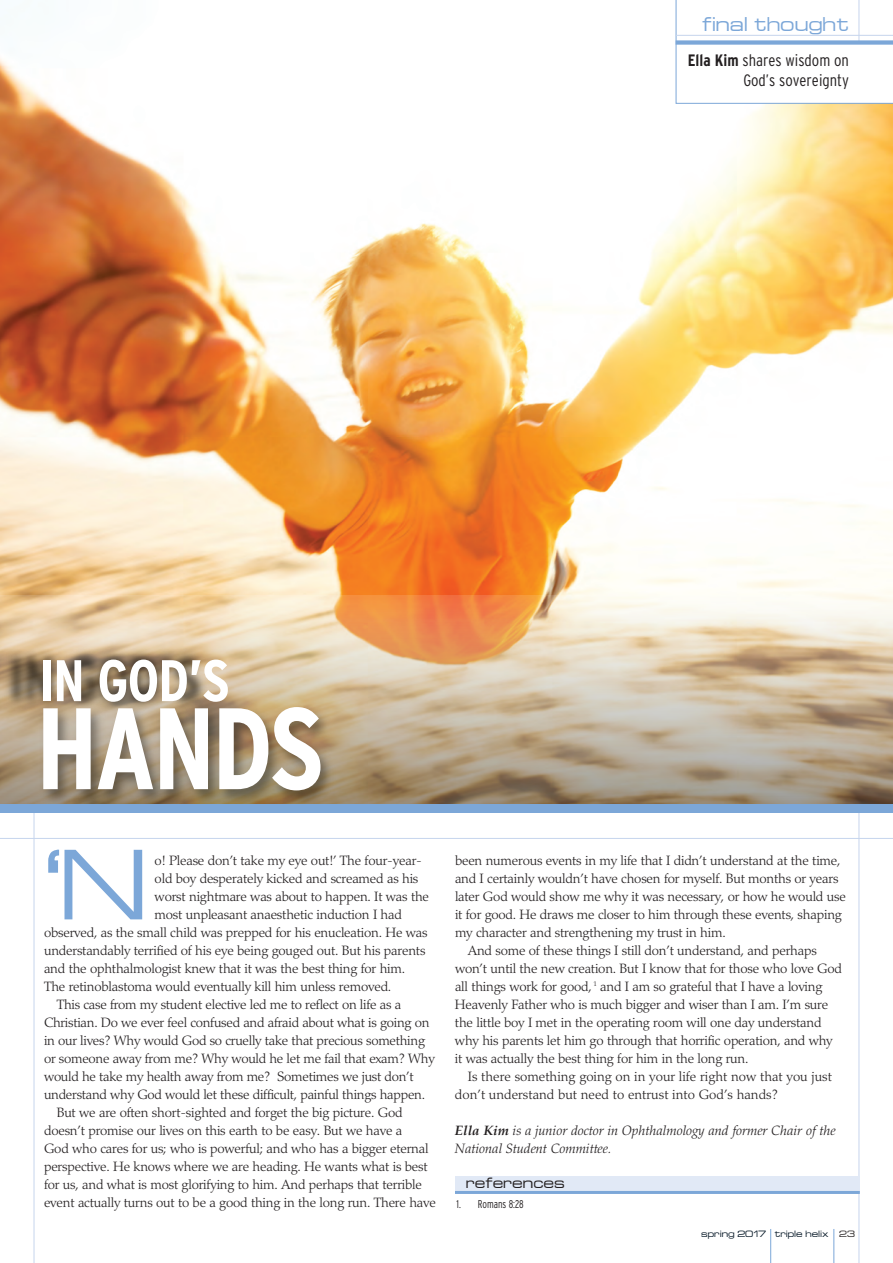
<style>
.page{position:relative;width:893px;height:1263px;background:#fff}
.page>*{position:absolute;margin:0;border:0;box-sizing:border-box;transform-origin:0 0}
.t1{font:700 condensed 115.5px "Interstate";letter-spacing:-.03em;color:#fff}
.t2{font:89.85px "Euro Technic Ext";color:#7ca7d8;scale:.9 1}
.t3{font:700 condensed 58.5px "Interstate";color:#fff}
.t4{font:18px "Euro Technic Ext";color:#7ca7d8}
.t5{font:300 condensed 16.5px/19.5px "Interstate";color:#231f20;text-align:right}
.t6{font:300 13.5px "Palatino";letter-spacing:-.015em;color:#231f20}
.t7{font:italic 300 13.5px/18px "Palatino";color:#231f20}
.t8{font:13.5px "Euro Technic Ext";color:#231f20}
.t9{font:300 condensed 11.25px "Interstate";color:#231f20;scale:.9 1}
.t10{font:8.25px "Euro Technic Ext";color:#001322}
.t11{font:8.25px "Euro Technic Ext";color:#231f20}
.s1{font-weight:700}
</style>
<div class="page">
<img style="left:0;top:0;width:893px;height:596px">
<svg style="left:1px;top:596px;width:892px;height:208px;background:#ddc2a2"></svg>
<hr style="left:0;top:174px;width:1px;height:1089px;background:#e5f5fc">
<hr style="left:0;top:0;width:1px;height:140px;background:#fff">
<hr style="left:833px;top:1229px;width:1px;height:34px;background:#7ca7d8">
<hr style="left:770px;top:1229px;width:1px;height:34px;background:#7ca7d8">
<hr style="left:0;top:838px;width:893px;height:1px;background:#c6d5ed">
<hr style="left:34px;top:808px;width:1px;height:455px;background:#c6d5ed">
<img style="left:0;top:635px;width:613px;height:120px">
<img style="left:24px;top:683px;width:758px;height:175px">
<hr style="left:858px;top:806px;width:1px;height:457px;background:#c6d5ed">
<div style="left:0;top:804px;width:893px;height:8px;background:#7ca7d8"></div>
<svg style="left:676px;top:0;width:217px;height:104px"></svg>
<hr style="left:858px;top:0;width:1px;height:43px;background:#c6d5ed">
<hr style="left:676px;top:35px;width:217px;height:1px;background:#c6d5ed">
<div style="left:676px;top:40px;width:217px;height:5px;background:#7ca7d8"></div>
<div style="left:455px;top:1176px;width:405px;height:15px;background:#e1e9f6"></div>
<hr style="left:455px;top:1191px;width:405px;height:3px;background:#7ca7d8">
<h3 class="t4" style="left:702px;top:15px;width:148px">final thought</h3>
<p class="t5" style="left:688px;top:51px;width:163px"><span class="s1">Ella Kim</span> shares wisdom on<br>God’s sovereignty</p>
<h3 class="t3" style="left:39px;top:647px;width:192px">IN GOD’S</h3>
<h1 class="t1" style="left:36px;top:682px;width:289px">HANDS</h1>
<h2 class="t2" style="left:44px;top:836px;width:116px">‘N</h2>
<p class="t6" style="left:155px;top:855px;width:269px">o! Please don’t take my eye out!’ The four-year-</p>
<p class="t6" style="left:155px;top:873px;width:265px">old boy desperately kicked and screamed as his</p>
<p class="t6" style="left:155px;top:891px;width:276px">worst nightmare was about to happen. It was the</p>
<p class="t6" style="left:155px;top:909px;width:249px">most unpleasant anaesthetic induction I had</p>
<p class="t6" style="left:44px;top:927px;width:385px">observed, as the small child was prepped for his enucleation. He was</p>
<p class="t6" style="left:44px;top:945px;width:383px">understandably terrified of his eye being gouged out. But his parents</p>
<p class="t6" style="left:44px;top:963px;width:363px">and the ophthalmologist knew that it was the best thing for him.</p>
<p class="t6" style="left:44px;top:981px;width:349px">The retinoblastoma would eventually kill him unless removed.</p>
<p class="t6" style="left:57px;top:999px;width:346px">This case from my student elective led me to reflect on life as a</p>
<p class="t6" style="left:44px;top:1017px;width:387px">Christian. Do we ever feel confused and afraid about what is going on</p>
<p class="t6" style="left:44px;top:1035px;width:382px">in our lives? Why would God so cruelly take that precious something</p>
<p class="t6" style="left:44px;top:1053px;width:392px">or someone away from me? Why would he let me fail that exam? Why</p>
<p class="t6" style="left:44px;top:1071px;width:371px">would he take my health away from me? Sometimes we just don’t</p>
<p class="t6" style="left:44px;top:1089px;width:383px">understand why God would let these difficult, painful things happen.</p>
<p class="t6" style="left:57px;top:1107px;width:347px">But we are often short-sighted and forget the big picture. God</p>
<p class="t6" style="left:44px;top:1125px;width:360px">doesn’t promise our lives on this earth to be easy. But we have a</p>
<p class="t6" style="left:44px;top:1143px;width:386px">God who cares for us; who is powerful; and who has a bigger eternal</p>
<p class="t6" style="left:44px;top:1161px;width:385px">perspective. He knows where we are heading. He wants what is best</p>
<p class="t6" style="left:44px;top:1179px;width:379px">for us, and what is most glorifying to him. And perhaps that terrible</p>
<p class="t6" style="left:44px;top:1197px;width:393px">event actually turns out to be a good thing in the long run. There have</p>
<p class="t6" style="left:455px;top:855px;width:387px">been numerous events in my life that I didn’t understand at the time,</p>
<p class="t6" style="left:455px;top:873px;width:385px">and I certainly wouldn’t have chosen for myself. But months or years</p>
<p class="t6" style="left:455px;top:891px;width:392px">later God would show me why it was necessary, or how he would use</p>
<p class="t6" style="left:455px;top:909px;width:388px">it for good. He draws me closer to him through these events, shaping</p>
<p class="t6" style="left:455px;top:927px;width:272px">my character and strengthening my trust in him.</p>
<p class="t6" style="left:468px;top:945px;width:351px">And some of these things I still don’t understand, and perhaps</p>
<p class="t6" style="left:455px;top:963px;width:389px">won’t until the new creation. But I know that for those who love God</p>
<p class="t6" style="left:455px;top:981px;width:369px">all things work for good, <sup>1</sup> and I am so grateful that I have a loving</p>
<p class="t6" style="left:455px;top:999px;width:375px">Heavenly Father who is much bigger and wiser than I am. I’m sure</p>
<p class="t6" style="left:455px;top:1017px;width:368px">the little boy I met in the operating room will one day understand</p>
<p class="t6" style="left:455px;top:1035px;width:379px">why his parents let him go through that horrific operation, and why</p>
<p class="t6" style="left:455px;top:1053px;width:295px">it was actually the best thing for him in the long run.</p>
<p class="t6" style="left:468px;top:1071px;width:366px">Is there something going on in your life right now that you just</p>
<p class="t6" style="left:455px;top:1089px;width:324px">don’t understand but need to entrust into God’s hands?</p>
<p class="t7" style="left:455px;top:1123px;width:382px"><span class="s1">Ella Kim</span> is a junior doctor in Ophthalmology and former Chair of the<br>National Student Committee.</p>
<p class="t8" style="left:466px;top:1175px;width:100px">references</p>
<p class="t9" style="left:456px;top:1197px;width:76px">1. Romans 8:28</p>
<p class="t10" style="left:701px;top:1229px;width:129px">spring 2017 triple helix</p>
<p class="t11" style="left:839px;top:1229px;width:17px">23</p>
</div>
